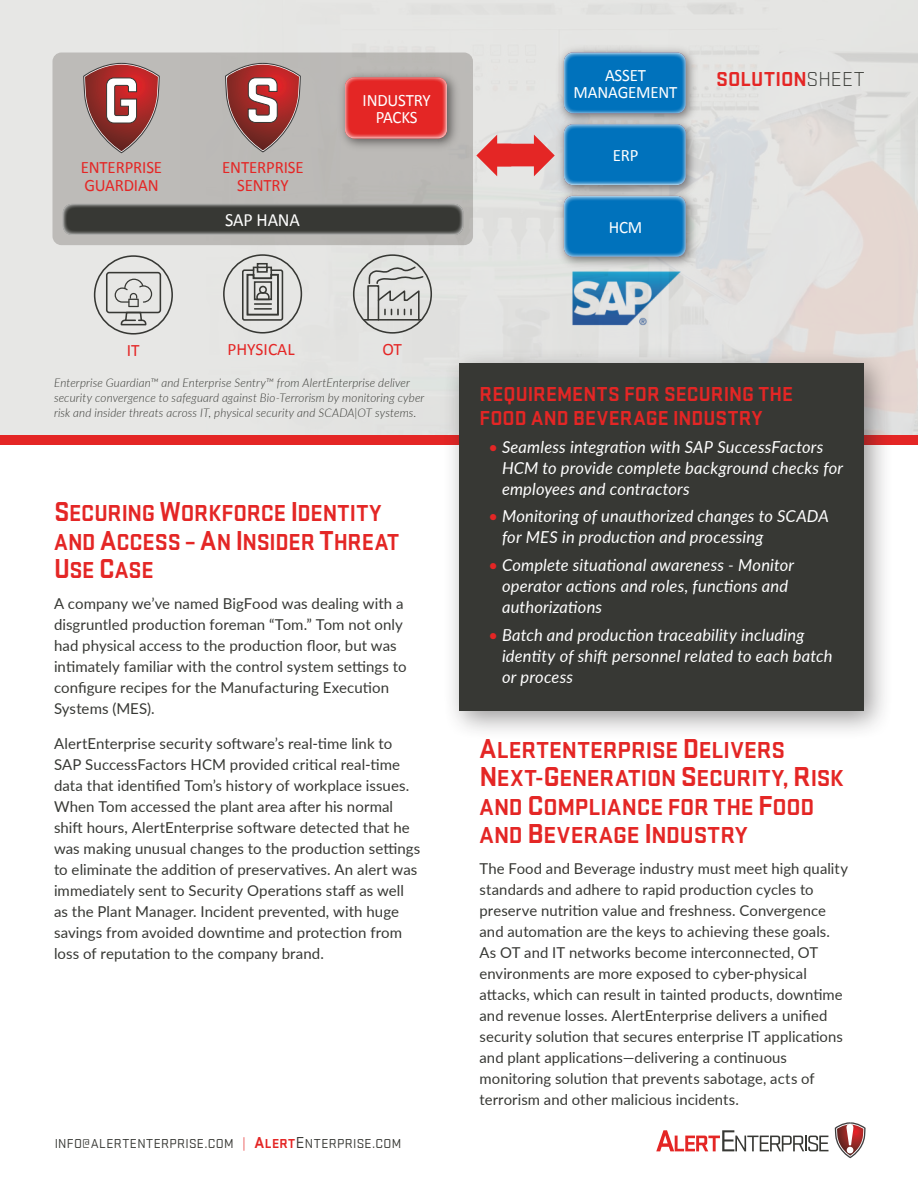
<style>
.page{position:relative;width:918px;height:1188px;background:#fff}
.page>*{position:absolute;margin:0;border:0;box-sizing:border-box;transform-origin:0 0}
.t1{font:700 67.65px "Stratum 2";color:#fff}
.t2{font:700 67.05px "Stratum 2";color:#fff}
.t3{font:700 24px/28.5px "Stratum 2";letter-spacing:-.005em;color:#e42625}
.t4{font:700 24px/28.5px "Stratum 2";letter-spacing:-.005em;color:#e42625;scale:.96 1}
.t5{font:700 21px/24px "Stratum 2";letter-spacing:.005em;color:#e42625}
.t6{font:18.75px "Calibri";letter-spacing:-.01em;color:#fff}
.t7{font:17.4px/17.4px "Calibri";letter-spacing:-.01em;color:#e42625}
.t8{font:17.4px/17.4px "Calibri";letter-spacing:-.01em;color:#fff;text-align:center}
.t9{font:italic 16.5px/21px "Lato";letter-spacing:.01em;color:#fff}
.t10{font:15px/21px "Lato";letter-spacing:.005em;color:#373834}
.t11{font:13.5px "Stratum 2";letter-spacing:.03em;color:#373834}
.t12{font:italic 300 12px/15px "Lato";letter-spacing:.015em;color:#373834}
.s1{font-size:28.5px}
.s2{color:#e42625}
.s3{font-weight:700;font-size:16.5px;color:#e42625}
.s4{font-weight:700;color:#e42625}
.s5{font-size:16.5px}
.s6{font-family:"Stratum GMC";font-weight:300;color:#373834}
</style>
<div class="page">
<div style="left:0;top:0;width:918px;height:440px;background:#e7e7e5"></div>
<img style="left:137px;top:4px;width:781px;height:431px">
<svg style="left:656px;top:1122px;width:210px;height:37px"></svg>
<div style="left:0;top:435px;width:918px;height:10px;background:#e42625"></div>
<div style="left:443px;top:348px;width:450px;height:393px;background:#231f20;opacity:.45"></div>
<div style="left:459px;top:363px;width:405px;height:348px;background:#373834"></div>
<div style="left:52px;top:53px;width:421px;height:192px;background:#bcbab7;border-radius:9px"></div>
<img style="left:342px;top:73px;width:114px;height:74px">
<svg style="left:345px;top:78px;width:102px;height:60px;fill:#e42625"></svg>
<img style="left:553px;top:42px;width:149px;height:71px">
<svg style="left:564px;top:53px;width:122px;height:60px;fill:#0072bc"></svg>
<img style="left:553px;top:113px;width:149px;height:72px">
<svg style="left:564px;top:124px;width:122px;height:61px;fill:#0072bc"></svg>
<img style="left:553px;top:185px;width:149px;height:88px">
<svg style="left:564px;top:196px;width:122px;height:61px;fill:#0072bc"></svg>
<svg style="left:225px;top:62px;width:76px;height:88px"></svg>
<svg style="left:83px;top:62px;width:77px;height:89px"></svg>
<svg style="left:63px;top:204px;width:400px;height:31px;fill:#373834"></svg>
<div style="left:223px;top:254px;width:79px;height:80px;border:2px solid #373834;border-radius:50%"></div>
<svg style="left:241px;top:267px;width:43px;height:54px"></svg>
<div style="left:253px;top:274px;width:19px;height:5px;border:2px solid #373834"></div>
<div style="left:257px;top:263px;width:11px;height:5px;border:2px solid #373834"></div>
<div style="left:94px;top:255px;width:79px;height:80px;border:2px solid #373834;border-radius:50%"></div>
<div style="left:106px;top:272px;width:55px;height:41px;border:2px solid #373834;border-radius:3px"></div>
<svg style="left:115px;top:279px;width:37px;height:47px"></svg>
<div style="left:353px;top:254px;width:79px;height:80px;border:2px solid #373834;border-radius:50%"></div>
<hr style="left:364px;top:319px;width:57px;height:2px;background:#373834">
<div style="left:367px;top:285px;width:12px;height:36px;border:2px solid #373834"></div>
<svg style="left:368px;top:265px;width:57px;height:56px"></svg>
<svg style="left:476px;top:135px;width:79px;height:41px"></svg>
<img style="left:570px;top:271px;width:114px;height:56px">
<h1 class="t1" style="left:102px;top:54px;width:40px">G</h1>
<h2 class="t2" style="left:243px;top:54px;width:39px">S</h2>
<p class="t7" style="left:81px;top:159px;width:83px">ENTERPRISE<br>GUARDIAN</p>
<p class="t7" style="left:222px;top:159px;width:83px;text-align:center">ENTERPRISE<br>SENTRY</p>
<p class="t6" style="left:225px;top:208px;width:76px">SAP HANA</p>
<p class="t8" style="left:363px;top:92px;width:70px">INDUSTRY<br>PACKS</p>
<p class="t7" style="left:127px;top:341px;width:14px">IT</p>
<p class="t7" style="left:227px;top:341px;width:69px">PHYSICAL</p>
<p class="t7" style="left:382px;top:341px;width:21px">OT</p>
<p class="t12" style="left:54px;top:374px;width:372px">Enterprise Guardian™ and Enterprise Sentry™ from AlertEnterprise deliver security convergence to safeguard against Bio-Terrorism by monitoring cyber risk and insider threats across IT, physical security and SCADA|OT systems.</p>
<h3 class="t4" style="left:54px;top:498px;width:361px"><span class="s1">S</span>ECURING <span class="s1">W</span>ORKFORCE <span class="s1">I</span>DENTITY<br>AND <span class="s1">A</span>CCESS – <span class="s1">A</span>N <span class="s1">I</span>NSIDER <span class="s1">T</span>HREAT<br><span class="s1">U</span>SE <span class="s1">C</span>ASE</h3>
<p class="t10" style="left:54px;top:593px;width:354px">A company we’ve named BigFood was dealing with a disgruntled production foreman “Tom.” Tom not only had physical access to the production floor, but was intimately familiar with the control system settings to configure recipes for the Manufacturing Execution Systems (MES).</p>
<p class="t10" style="left:54px;top:732px;width:368px">AlertEnterprise security software’s real-time link to SAP SuccessFactors HCM provided critical real-time data that identified Tom’s history of workplace issues.<br>When Tom accessed the plant area after his normal shift hours, AlertEnterprise software detected that he was making unusual changes to the production settings to eliminate the addition of preservatives. An alert was immediately sent to Security Operations staff as well as the Plant Manager. Incident prevented, with huge savings from avoided downtime and protection from loss of reputation to the company brand.</p>
<p class="t11" style="left:55px;top:1135px;width:348px">INFO@ALERTENTERPRISE.COM <span class="s2">|</span> <span class="s3">A</span><span class="s4">LERT</span><span class="s5">E</span>NTERPRISE.COM</p>
<p class="t8" style="left:574px;top:67px;width:105px">ASSET<br>MANAGEMENT</p>
<p class="t8" style="left:613px;top:147px;width:27px">ERP</p>
<p class="t8" style="left:609px;top:219px;width:35px">HCM</p>
<h3 class="t5" style="left:716px;top:66px;width:150px">SOLUTION<span class="s6">SHEET</span></h3>
<h3 class="t5" style="left:480px;top:381px;width:315px">REQUIREMENTS FOR SECURING THE<br>FOOD AND BEVERAGE INDUSTRY</h3>
<p class="t9" style="left:502px;top:435px;width:343px;text-indent:-13px"><span class="s2">•</span> Seamless integration with SAP SuccessFactors<br>HCM to provide complete background checks for employees and contractors</p>
<p class="t9" style="left:502px;top:505px;width:328px;text-indent:-13px"><span class="s2">•</span> Monitoring of unauthorized changes to SCADA for MES in production and processing</p>
<p class="t9" style="left:502px;top:554px;width:294px;text-indent:-13px"><span class="s2">•</span> Complete situational awareness - Monitor operator actions and roles, functions and authorizations</p>
<p class="t9" style="left:502px;top:624px;width:332px;text-indent:-13px"><span class="s2">•</span> Batch and production traceability including identity of shift personnel related to each batch or process</p>
<h3 class="t3" style="left:480px;top:734px;width:366px"><span class="s1">A</span>LERTENTERPRISE <span class="s1">D</span>ELIVERS<br><span class="s1">N</span>EXT-<span class="s1">G</span>ENERATION <span class="s1">S</span>ECURITY, <span class="s1">R</span>ISK<br>AND <span class="s1">C</span>OMPLIANCE FOR THE <span class="s1">F</span>OOD<br>AND <span class="s1">B</span>EVERAGE <span class="s1">I</span>NDUSTRY</h3>
<p class="t10" style="left:480px;top:858px;width:370px">The Food and Beverage industry must meet high quality standards and adhere to rapid production cycles to preserve nutrition value and freshness. Convergence and automation are the keys to achieving these goals.<br>As OT and IT networks become interconnected, OT environments are more exposed to cyber-physical attacks, which can result in tainted products, downtime and revenue losses. AlertEnterprise delivers a unified security solution that secures enterprise IT applications and plant applications—delivering a continuous monitoring solution that prevents sabotage, acts of terrorism and other malicious incidents.</p>
</div>
